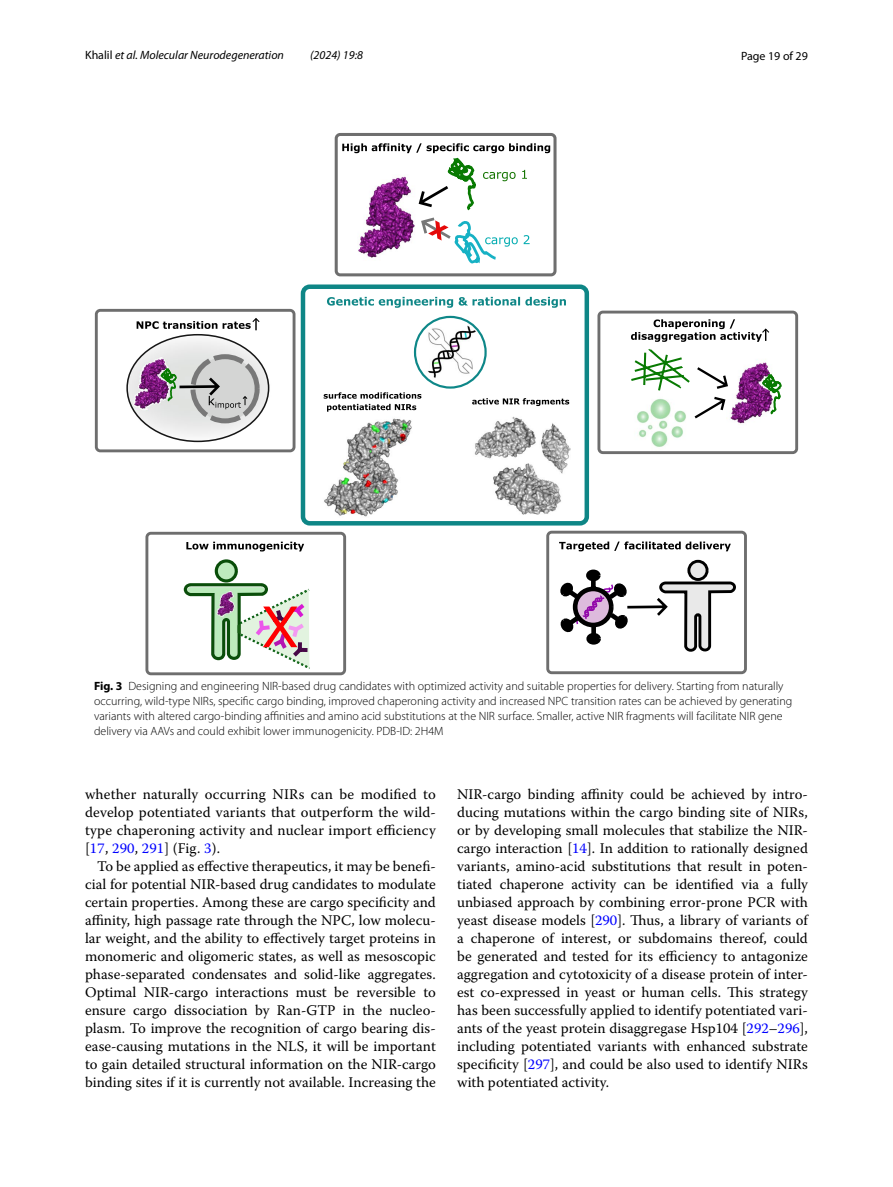
<style>
.page{position:relative;width:893px;height:1187px;background:#fff}
.page>*{position:absolute;margin:0;border:0;box-sizing:border-box;transform-origin:0 0}
.t1{font:14.7px/18px "Warnock Pro";letter-spacing:.005em;color:#000;text-align:justify}
.t2{font:300 12px/15px "Myriad Pro";color:#000}
.t3{font:italic 12px "Myriad Pro";color:#000}
.t4{font:12px "Myriad Pro";color:#000}
.s1{font-style:normal}
.s2{font-weight:700}
.s3{color:#00f}
</style>
<div class="page">
<svg style="left:327px;top:143px;width:239px;height:164px"></svg>
<svg style="left:95px;top:307px;width:703px;height:368px"></svg>
<div style="left:301px;top:284px;width:288px;height:241px;border:4px solid #0e8686;border-radius:7px"></div>
<div style="left:335px;top:133px;width:221px;height:143px;border:3px solid #6e6e6e;border-radius:4px"></div>
<div style="left:414px;top:316px;width:73px;height:72px;border:2px solid #0e8788;border-radius:50%"></div>
<p class="t3" style="left:85px;top:48px;width:200px"><span class="s1">Khalil</span> et al. Molecular Neurodegeneration</p>
<p class="t3" style="left:310px;top:48px;width:54px">(2024) 19:8</p>
<p class="t4" style="left:741px;top:48px;width:68px">Page 19 of 29</p>
<p class="t2" style="left:94px;top:679px;width:700px"><span class="s2">Fig. 3</span> Designing and engineering NIR-based drug candidates with optimized activity and suitable properties for delivery. Starting from naturally occurring, wild-type NIRs, specific cargo binding, improved chaperoning activity and increased NPC transition rates can be achieved by generating variants with altered cargo-binding affinities and amino acid substitutions at the NIR surface. Smaller, active NIR fragments will facilitate NIR gene delivery via AAVs and could exhibit lower immunogenicity. PDB-ID: 2H4M</p>
<p class="t1" style="left:85px;top:785px;width:352px">whether naturally occurring NIRs can be modified to develop potentiated variants that outperform the wild&shy;type chaperoning activity and nuclear import efficiency [<span class="s3">17</span>, <span class="s3">290</span>, <span class="s3">291</span>] (Fig. <span class="s3">3</span>).</p>
<p class="t1" style="left:85px;top:857px;width:352px;text-indent:12px">To be applied as effective therapeutics, it may be benefi&shy;cial for potential NIR-based drug candidates to modulate certain properties. Among these are cargo specificity and affinity, high passage rate through the NPC, low molecu&shy;lar weight, and the ability to effectively target proteins in monomeric and oligomeric states, as well as mesoscopic phase-separated condensates and solid-like aggregates.<br>Optimal NIR-cargo interactions must be reversible to ensure cargo dissociation by Ran-GTP in the nucleo&shy;plasm. To improve the recognition of cargo bearing dis&shy;ease-causing mutations in the NLS, it will be important to gain detailed structural information on the NIR-cargo binding sites if it is currently not available. Increasing the</p>
<p class="t1" style="left:457px;top:785px;width:352px">NIR-cargo binding affinity could be achieved by intro&shy;ducing mutations within the cargo binding site of NIRs, or by developing small molecules that stabilize the NIR&shy;cargo interaction [<span class="s3">14</span>]. In addition to rationally designed variants, amino-acid substitutions that result in poten&shy;tiated chaperone activity can be identified via a fully unbiased approach by combining error-prone PCR with yeast disease models [<span class="s3">290</span>]. Thus, a library of variants of a chaperone of interest, or subdomains thereof, could be generated and tested for its efficiency to antagonize aggregation and cytotoxicity of a disease protein of inter&shy;est co-expressed in yeast or human cells. This strategy has been successfully applied to identify potentiated vari&shy;ants of the yeast protein disaggregase Hsp104 [<span class="s3">292</span>–<span class="s3">296</span>], including potentiated variants with enhanced substrate specificity [<span class="s3">297</span>], and could be also used to identify NIRs with potentiated activity.</p>
</div>
